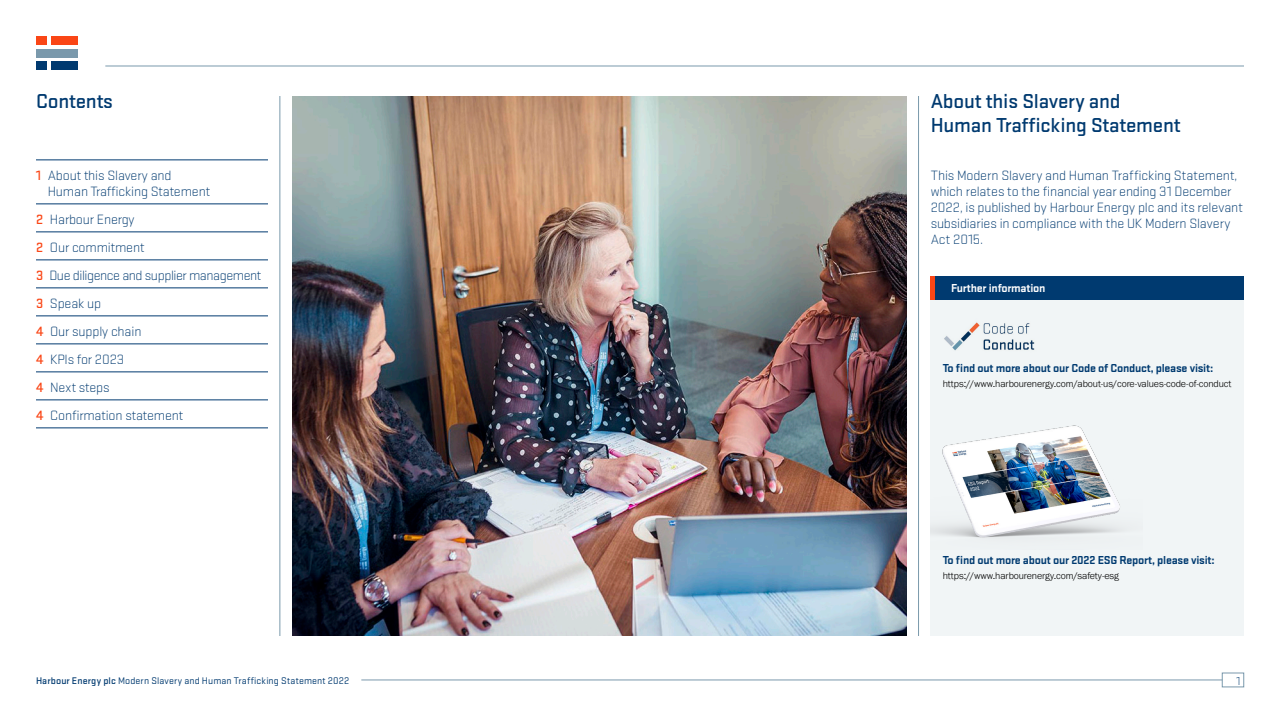
<style>
.page{position:relative;width:1280px;height:720px;background:#fff}
.page>*{position:absolute;margin:0;border:0;box-sizing:border-box;transform-origin:0 0}
._04-Page-heading-21{font:500 21px/24px "Stratum 2";letter-spacing:-.01em;color:#003a70}
._02-Intro-copy-14_16{font:300 14px/16px "Stratum 2";letter-spacing:-.01em;color:#003a70}
._01-Contents{font:300 14px/16px "Stratum 2";letter-spacing:-.01em;color:#003a70}
._01-Contents-2{font:300 14px "Stratum 2";letter-spacing:-.03em;color:#003a70}
._05-Body-heading-1-1{font:700 12px "Stratum 2";letter-spacing:-.02em;color:#003a70}
._05-Body-heading-1-1-2{font:700 12px "Stratum 2";letter-spacing:-.02em;color:#fff}
.t1{font:300 12px "Stratum 2";color:#003a70}
._05-Body-copy-10_12{font:300 10px "Franklin Gothic URW";letter-spacing:-.01em;color:#000}
.t2{font:10px "Stratum 2";letter-spacing:.01em;color:#003a70}
.s1{font-weight:500;color:#fa4616}
.s2{font-weight:500}
</style>
<div class="page">
<hr style="left:105px;top:66px;width:1139px;height:1px;background:#7a99ac">
<img style="left:292px;top:96px;width:614px;height:540px">
<hr style="left:918px;top:96px;width:1px;height:540px;background:#7a99ac">
<hr style="left:280px;top:96px;width:1px;height:540px;background:#7a99ac">
<div style="left:931px;top:276px;width:313px;height:360px;background:#f1f5f6"></div>
<img style="left:944px;top:322px;width:91px;height:29px">
<img style="left:931px;top:425px;width:191px;height:113px">
<div style="left:931px;top:276px;width:313px;height:24px;background:#003a70"></div>
<hr style="left:931px;top:276px;width:4px;height:24px;background:#fa4616">
<hr style="left:36px;top:160px;width:232px;height:1px;background:#003a70">
<hr style="left:36px;top:204px;width:232px;height:1px;background:#003a70">
<hr style="left:36px;top:232px;width:232px;height:1px;background:#003a70">
<hr style="left:36px;top:260px;width:232px;height:1px;background:#003a70">
<hr style="left:36px;top:288px;width:232px;height:1px;background:#003a70">
<hr style="left:36px;top:316px;width:232px;height:1px;background:#003a70">
<hr style="left:36px;top:344px;width:232px;height:1px;background:#003a70">
<hr style="left:36px;top:372px;width:232px;height:1px;background:#003a70">
<hr style="left:36px;top:400px;width:232px;height:1px;background:#003a70">
<hr style="left:36px;top:428px;width:232px;height:1px;background:#003a70">
<div style="left:36px;top:62px;width:11px;height:8px;background:#003a70"></div>
<div style="left:36px;top:36px;width:11px;height:9px;background:#fa4616"></div>
<div style="left:36px;top:49px;width:42px;height:9px;background:#7a99ac"></div>
<div style="left:52px;top:36px;width:26px;height:9px;background:#fa4616"></div>
<div style="left:52px;top:62px;width:26px;height:8px;background:#003a70"></div>
<hr style="left:361px;top:680px;width:861px;height:1px;background:#7a99ac">
<div style="left:1222px;top:673px;width:22px;height:14px;border:1px solid #7a99ac"></div>
<p class="_04-Page-heading-21" style="left:36px;top:88px;width:79px">Contents</p>
<p class="_04-Page-heading-21" style="left:931px;top:88px;width:252px">About this Slavery and<br>Human Trafficking Statement</p>
<p class="_01-Contents" style="left:48px;top:167px;width:164px;text-indent:-12px"><span class="s1">1</span> About this Slavery and<br>Human Trafficking Statement</p>
<p class="_01-Contents" style="left:36px;top:211px;width:100px"><span class="s1">2</span> Harbour Energy</p>
<p class="_01-Contents" style="left:36px;top:239px;width:110px"><span class="s1">2</span> Our commitment</p>
<p class="_01-Contents-2" style="left:36px;top:267px;width:227px"><span class="s1">3</span> Due diligence and supplier management</p>
<p class="_01-Contents" style="left:36px;top:295px;width:67px"><span class="s1">3</span> Speak up</p>
<p class="_01-Contents" style="left:36px;top:323px;width:107px"><span class="s1">4</span> Our supply chain</p>
<p class="_01-Contents" style="left:36px;top:351px;width:90px"><span class="s1">4</span> KPIs for 2023</p>
<p class="_01-Contents" style="left:36px;top:379px;width:75px"><span class="s1">4</span> Next steps</p>
<p class="_01-Contents" style="left:36px;top:407px;width:149px"><span class="s1">4</span> Confirmation statement</p>
<p class="_02-Intro-copy-14_16" style="left:931px;top:167px;width:314px">This Modern Slavery and Human Trafficking Statement, which relates to the financial year ending 31 December 2022, is published by Harbour Energy plc and its relevant subsidiaries in compliance with the UK Modern Slavery Act 2015.</p>
<p class="_05-Body-heading-1-1-2" style="left:951px;top:280px;width:96px">Further information</p>
<p class="_05-Body-heading-1-1" style="left:943px;top:360px;width:272px">To find out more about our Code of Conduct, please visit:</p>
<p class="_05-Body-copy-10_12" style="left:943px;top:377px;width:290px">https://www.harbourenergy.com/about-us/core-values-code-of-conduct</p>
<p class="_05-Body-heading-1-1" style="left:943px;top:552px;width:274px">To find out more about our 2022 ESG Report, please visit:</p>
<p class="_05-Body-copy-10_12" style="left:943px;top:569px;width:178px">https://www.harbourenergy.com/safety-esg</p>
<p class="t2" style="left:36px;top:674px;width:315px"><span class="s2">Harbour Energy plc</span> Modern Slavery and Human Trafficking Statement 2022</p>
<p class="t1" style="left:1237px;top:673px;width:5px">1</p>
</div>
